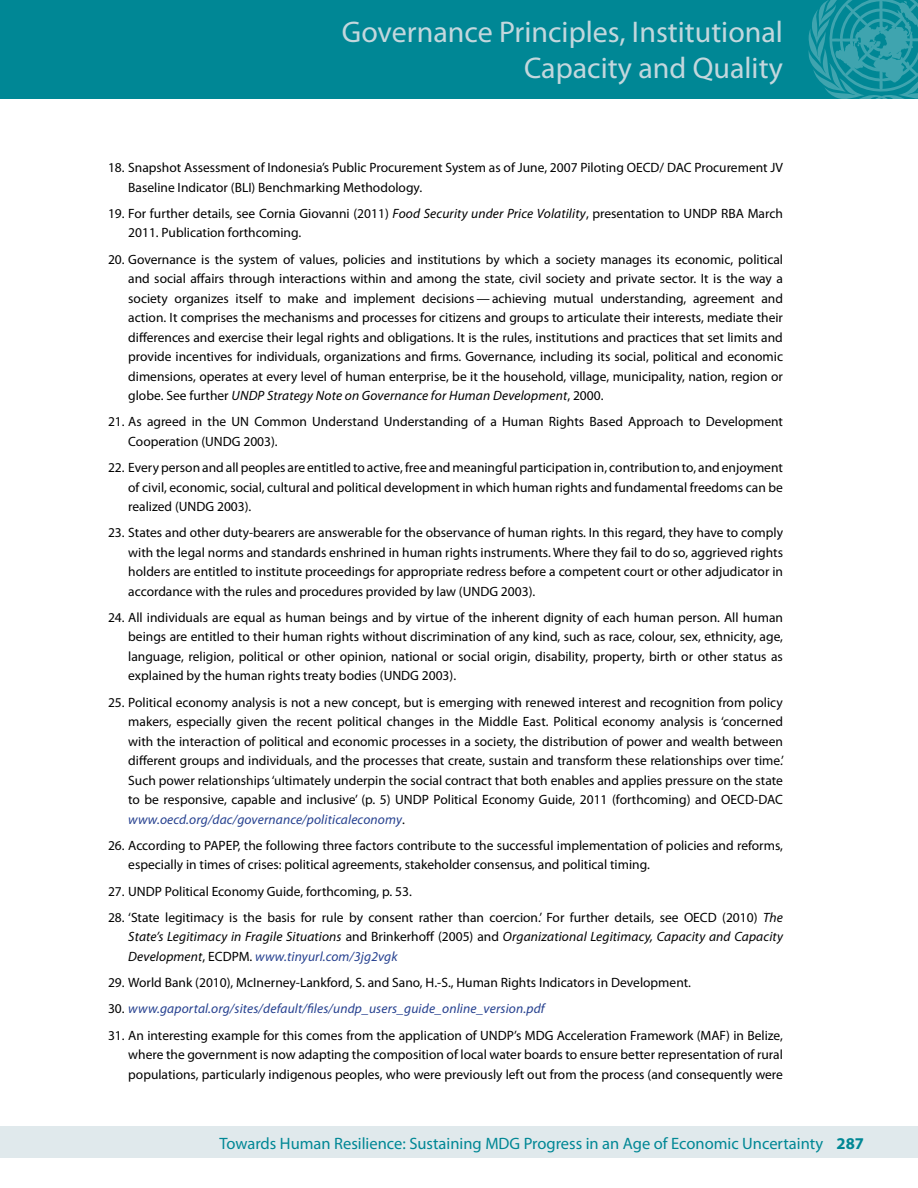
<style>
.page{position:relative;width:918px;height:1188px;background:#fff}
.page>*{position:absolute;margin:0;border:0;box-sizing:border-box;transform-origin:0 0}
.t1{font:30px/36px "Myriad Pro";color:#c3d7dd;text-align:right}
.t2{font:16.5px "Myriad Pro";color:#008795}
.t3{font:13.5px/19.5px "Myriad Pro";color:#000;text-align:justify}
.t4{font:italic 13.5px "Myriad Pro";letter-spacing:.01em;color:#25408f}
.s1{font-style:italic}
.s2{font-style:italic;color:#25408f}
.s3{font-style:normal;color:#000}
.s4{font-weight:700}
</style>
<div class="page">
<div style="left:0;top:1127px;width:918px;height:31px;background:#e0e9ec"></div>
<div style="left:0;top:0;width:918px;height:99px;background:#008795"></div>
<svg style="left:808px;top:0;width:110px;height:99px"></svg>
<h1 class="t1" style="left:342px;top:13px;width:443px">Governance Principles, Institutional<br>Capacity and Quality</h1>
<p class="t3" style="left:128px;top:158px;width:656px;text-indent:-20px">18. Snapshot Assessment of Indonesia’s Public Procurement System as of June, 2007 Piloting OECD/ DAC Procurement JV<br>Baseline Indicator (BLI) Benchmarking Methodology.</p>
<p class="t3" style="left:128px;top:203px;width:656px;text-indent:-20px">19. For further details, see Cornia Giovanni (2011) <span class="s1">Food Security under Price Volatility</span>, presentation to UNDP RBA March<br>2011. Publication forthcoming.</p>
<p class="t3" style="left:128px;top:249px;width:656px;text-indent:-20px">20. Governance is the system of values, policies and institutions by which a society manages its economic, political and social affairs through interactions within and among the state, civil society and private sector. It is the way a society organizes itself to make and implement decisions — achieving mutual understanding, agreement and action. It comprises the mechanisms and processes for citizens and groups to articulate their interests, mediate their differences and exercise their legal rights and obligations. It is the rules, institutions and practices that set limits and provide incentives for individuals, organizations and firms. Governance, including its social, political and economic dimensions, operates at every level of human enterprise, be it the household, village, municipality, nation, region or globe. See further <span class="s1">UNDP Strategy Note on Governance for Human Development</span>, 2000.</p>
<p class="t3" style="left:128px;top:412px;width:656px;text-indent:-20px">21. As agreed in the UN Common Understand Understanding of a Human Rights Based Approach to Development<br>Cooperation (UNDG 2003).</p>
<p class="t3" style="left:128px;top:458px;width:656px;text-indent:-20px">22. Every person and all peoples are entitled to active, free and meaningful participation in, contribution to, and enjoyment of civil, economic, social, cultural and political development in which human rights and fundamental freedoms can be realized (UNDG 2003).</p>
<p class="t3" style="left:128px;top:523px;width:656px;text-indent:-20px">23. States and other duty-bearers are answerable for the observance of human rights. In this regard, they have to comply with the legal norms and standards enshrined in human rights instruments. Where they fail to do so, aggrieved rights holders are entitled to institute proceedings for appropriate redress before a competent court or other adjudicator in accordance with the rules and procedures provided by law (UNDG 2003).</p>
<p class="t3" style="left:128px;top:608px;width:656px;text-indent:-20px">24. All individuals are equal as human beings and by virtue of the inherent dignity of each human person. All human beings are entitled to their human rights without discrimination of any kind, such as race, colour, sex, ethnicity, age, language, religion, political or other opinion, national or social origin, disability, property, birth or other status as explained by the human rights treaty bodies (UNDG 2003).</p>
<p class="t3" style="left:128px;top:692px;width:657px;text-indent:-20px">25. Political economy analysis is not a new concept, but is emerging with renewed interest and recognition from policy makers, especially given the recent political changes in the Middle East. Political economy analysis is ‘concerned with the interaction of political and economic processes in a society, the distribution of power and wealth between different groups and individuals, and the processes that create, sustain and transform these relationships over time.’ Such power relationships ‘ultimately underpin the social contract that both enables and applies pressure on the state to be responsive, capable and inclusive’ (p. 5) UNDP Political Economy Guide, 2011 (forthcoming) and OECD-DAC <span class="s2">www.oecd.org/dac/governance/politicaleconomy</span>.</p>
<p class="t3" style="left:128px;top:835px;width:656px;text-indent:-20px">26. According to PAPEP, the following three factors contribute to the successful implementation of policies and reforms, especially in times of crises: political agreements, stakeholder consensus, and political timing.</p>
<p class="t3" style="left:108px;top:881px;width:305px">27. UNDP Political Economy Guide, forthcoming, p. 53.</p>
<p class="t3" style="left:128px;top:907px;width:656px;text-indent:-20px">28. ‘State legitimacy is the basis for rule by consent rather than coercion.’ For further details, see OECD (2010) <span class="s1">The State’s Legitimacy in Fragile Situations</span> and Brinkerhoff (2005) and <span class="s1">Organizational Legitimacy, Capacity and Capacity Development</span>, ECDPM. <span class="s2">www.tinyurl.com/3jg2vgk</span></p>
<p class="t3" style="left:108px;top:973px;width:584px">29. World Bank (2010), McInerney-Lankford, S. and Sano, H.-S., Human Rights Indicators in Development.</p>
<p class="t4" style="left:108px;top:1001px;width:438px"><span class="s3">30.</span> www.gaportal.org/sites/default/files/undp_users_guide_online_version.pdf</p>
<p class="t3" style="left:128px;top:1025px;width:656px;text-indent:-20px">31. An interesting example for this comes from the application of UNDP’s MDG Acceleration Framework (MAF) in Belize, where the government is now adapting the composition of local water boards to ensure better representation of rural populations, particularly indigenous peoples, who were previously left out from the process (and consequently were</p>
<p class="t2" style="left:219px;top:1133px;width:646px">Towards Human Resilience: Sustaining MDG Progress in an Age of Economic Uncertainty <span class="s4">287</span></p>
</div>
